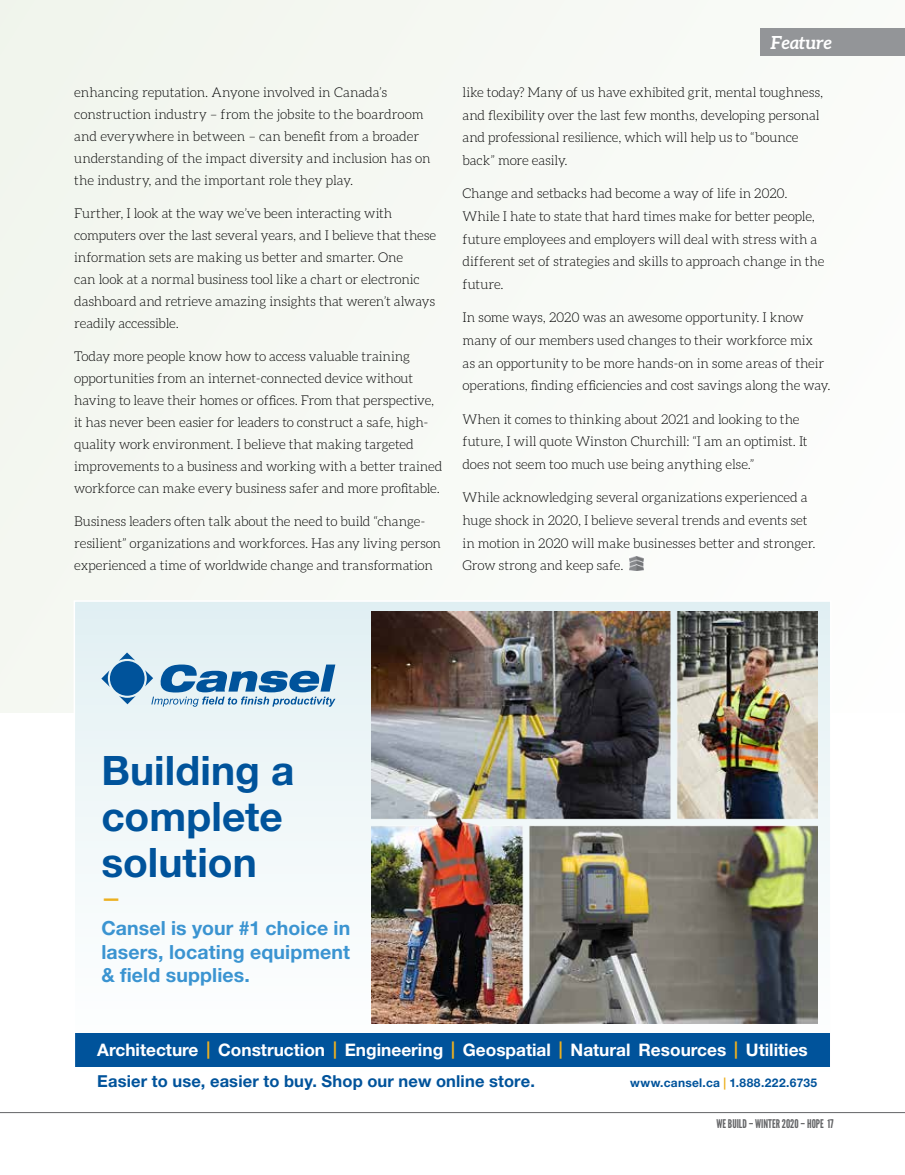
<style>
.page{position:relative;width:905px;height:1175px;background:#fff}
.page>*{position:absolute;margin:0;border:0;box-sizing:border-box;transform-origin:0 0}
.t1{font:700 40.65px/45.8px "Helvetica Neue LT Std";color:#00539b}
.t2{font:700 19.5px/23.4px "Helvetica Neue LT Std";letter-spacing:.005em;color:#3b94d1;text-align:justify}
.t3{font:700 19.5px "Helvetica Neue LT Std";color:#ecb020}
.t4{font:italic 700 18px "Aleo";letter-spacing:-.01em;color:#fff}
.t5{font:700 17.25px "Helvetica Neue LT Std";color:#fff}
.t6{font:700 16.5px "Helvetica Neue LT Std";letter-spacing:.01em;color:#00539b}
.t7{font:300 13.5px/22px "Aleo";letter-spacing:-.01em;color:#000}
.t8{font:700 12px "Helvetica Neue LT Std";letter-spacing:.025em;color:#00539b}
.t9{font:12px "League Gothic";color:#636466}
.s1{color:#ecb020}
</style>
<div class="page">
<hr style="left:0;top:1112px;width:904px;height:1px;background:#636466">
<div style="left:0;top:0;width:904px;height:713px;background:#f7f9f5"></div>
<div style="left:74px;top:601px;width:756px;height:499px;background:linear-gradient(to bottom,#e1eff2,#fff)"></div>
<div style="left:74px;top:1032px;width:756px;height:34px;background:#00539b"></div>
<img style="left:371px;top:612px;width:446px;height:411px">
<div style="left:110px;top:661px;width:35px;height:34px;background:#00539b;border-radius:50%"></div>
<svg style="left:119px;top:696px;width:17px;height:8px"></svg>
<svg style="left:119px;top:652px;width:16px;height:8px"></svg>
<svg style="left:101px;top:670px;width:9px;height:17px"></svg>
<svg style="left:145px;top:664px;width:190px;height:42px"></svg>
<div style="left:760px;top:29px;width:144px;height:27px;background:#939598"></div>
<img style="left:629px;top:556px;width:14px;height:14px">
<p class="t7" style="left:74px;top:81px;width:358px">enhancing reputation. Anyone involved in Canada’s construction industry – from the jobsite to the boardroom and everywhere in between – can benefit from a broader understanding of the impact diversity and inclusion has on the industry, and the important role they play.</p>
<p class="t7" style="left:74px;top:202px;width:363px">Further, I look at the way we’ve been interacting with computers over the last several years, and I believe that these information sets are making us better and smarter. One<br>can look at a normal business tool like a chart or electronic dashboard and retrieve amazing insights that weren’t always readily accessible.</p>
<p class="t7" style="left:74px;top:345px;width:369px">Today more people know how to access valuable training opportunities from an internet-connected device without having to leave their homes or offices. From that perspective, it has never been easier for leaders to construct a safe, high&shy;quality work environment. I believe that making targeted improvements to a business and working with a better trained workforce can make every business safer and more profitable.</p>
<p class="t7" style="left:74px;top:510px;width:368px">Business leaders often talk about the need to build “change&shy;resilient” organizations and workforces. Has any living person experienced a time of worldwide change and transformation</p>
<h3 class="t4" style="left:770px;top:32px;width:63px">Feature</h3>
<p class="t7" style="left:462px;top:81px;width:362px;line-height:22.6px">like today? Many of us have exhibited grit, mental toughness, and flexibility over the last few months, developing personal and professional resilience, which will help us to “bounce back” more easily.</p>
<p class="t7" style="left:462px;top:182px;width:363px;line-height:22.6px">Change and setbacks had become a way of life in 2020.<br>While I hate to state that hard times make for better people, future employees and employers will deal with stress with a different set of strategies and skills to approach change in the future.</p>
<p class="t7" style="left:462px;top:306px;width:369px;line-height:22.6px">In some ways, 2020 was an awesome opportunity. I know many of our members used changes to their workforce mix<br>as an opportunity to be more hands-on in some areas of their operations, finding efficiencies and cost savings along the way.</p>
<p class="t7" style="left:462px;top:407px;width:346px;line-height:22.6px">When it comes to thinking about 2021 and looking to the future, I will quote Winston Churchill: “I am an optimist. It does not seem too much use being anything else.”</p>
<p class="t7" style="left:462px;top:486px;width:354px;line-height:22.6px">While acknowledging several organizations experienced a huge shock in 2020, I believe several trends and events set in motion in 2020 will make businesses better and stronger.<br>Grow strong and keep safe.</p>
<h1 class="t1" style="left:101px;top:747px;width:195px">Building a complete solution</h1>
<h2 class="t3" style="left:101px;top:886px;width:21px">—</h2>
<h2 class="t2" style="left:101px;top:916px;width:250px">Cansel is your #1 choice in lasers, locating equipment &amp; field supplies.</h2>
<p class="t5" style="left:97px;top:1039px;width:712px">Architecture <span class="s1">|</span> Construction <span class="s1">|</span> Engineering <span class="s1">|</span> Geospatial <span class="s1">|</span> Natural Resources <span class="s1">|</span> Utilities</p>
<p class="t6" style="left:97px;top:1071px;width:439px">Easier to use, easier to buy. Shop our new online store.</p>
<p class="t8" style="left:630px;top:1075px;width:189px">www.cansel.ca <span class="s1">|</span> 1.888.222.6735</p>
<p class="t9" style="left:716px;top:1116px;width:119px">WE BUILD – WINTER 2020 – HOPE 17</p>
</div>
